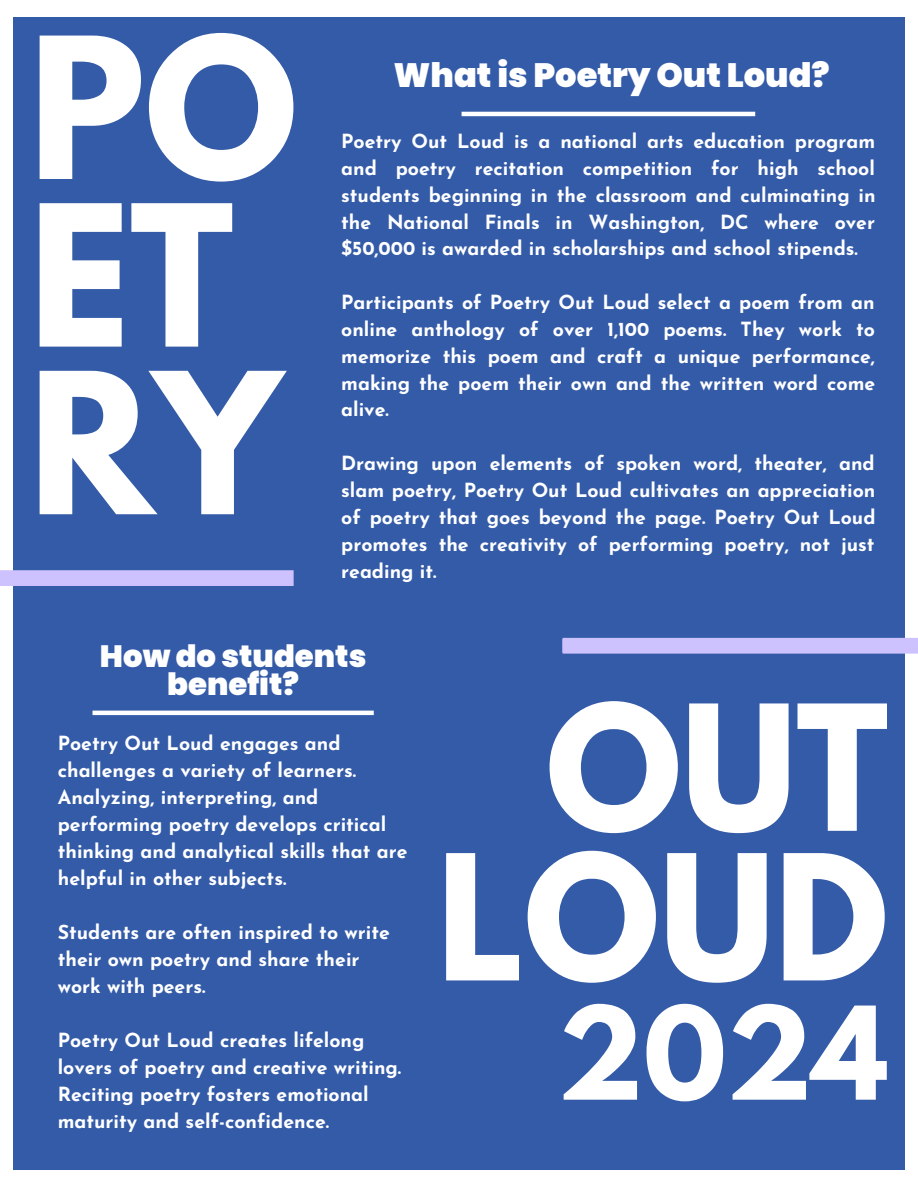
<style>
.page{position:relative;width:918px;height:1188px;background:#fff}
.page>*{position:absolute;margin:0;border:0;box-sizing:border-box;transform-origin:0 0}
.t1{font:700 173.85px/167.7px "League Spartan";color:#fff}
.t2{font:700 154.35px/149.7px "League Spartan";color:#fff;text-align:right}
.t3{font:700 114.15px "League Spartan";color:#fff}
.t4{font:900 33.75px "Poppins";color:#fff}
.t5{font:900 30.75px/28.2px "Poppins";color:#fff;text-align:center}
.t6{font:700 19.5px/26.8px "Josefin Sans";color:#fff;text-align:justify}
</style>
<div class="page">
<div style="left:13px;top:18px;width:892px;height:1152px;background:#345ba8"></div>
<hr style="left:462px;top:112px;width:293px;height:4px;background:#fff">
<hr style="left:93px;top:711px;width:281px;height:4px;background:#fff">
<div style="left:0;top:570px;width:294px;height:16px;background:#cdc2fe"></div>
<div style="left:563px;top:638px;width:355px;height:16px;background:#cdc2fe"></div>
<p class="t1" style="left:29px;top:47px;width:270px">PO<br>ET<br>RY</p>
<p class="t4" style="left:394px;top:51px;width:438px">What is Poetry Out Loud?</p>
<p class="t6" style="left:341px;top:130px;width:536px">Poetry Out Loud is a national arts education program and poetry recitation competition for high school students beginning in the classroom and culminating in the National Finals in Washington, DC where over $50,000 is awarded in scholarships and school stipends.</p>
<p class="t6" style="left:341px;top:291px;width:536px">Participants of Poetry Out Loud select a poem from an online anthology of over 1,100 poems. They work to memorize this poem and craft a unique performance, making the poem their own and the written word come alive.</p>
<p class="t6" style="left:341px;top:452px;width:536px">Drawing upon elements of spoken word, theater, and slam poetry, Poetry Out Loud cultivates an appreciation of poetry that goes beyond the page. Poetry Out Loud promotes the creativity of performing poetry, not just reading it.</p>
<p class="t5" style="left:100px;top:642px;width:268px">How do students benefit?</p>
<p class="t6" style="left:58px;top:732px;width:351px;text-align:left">Poetry Out Loud engages and challenges a variety of learners.<br>Analyzing, interpreting, and performing poetry develops critical thinking and analytical skills that are helpful in other subjects.</p>
<p class="t6" style="left:58px;top:921px;width:334px;text-align:left">Students are often inspired to write their own poetry and share their work with peers.</p>
<p class="t6" style="left:58px;top:1029px;width:345px;text-align:left">Poetry Out Loud creates lifelong lovers of poetry and creative writing.<br>Reciting poetry fosters emotional maturity and self-confidence.</p>
<p class="t2" style="left:437px;top:714px;width:453px">OUT<br>LOUD</p>
<p class="t3" style="left:557px;top:997px;width:332px">2024</p>
</div>
